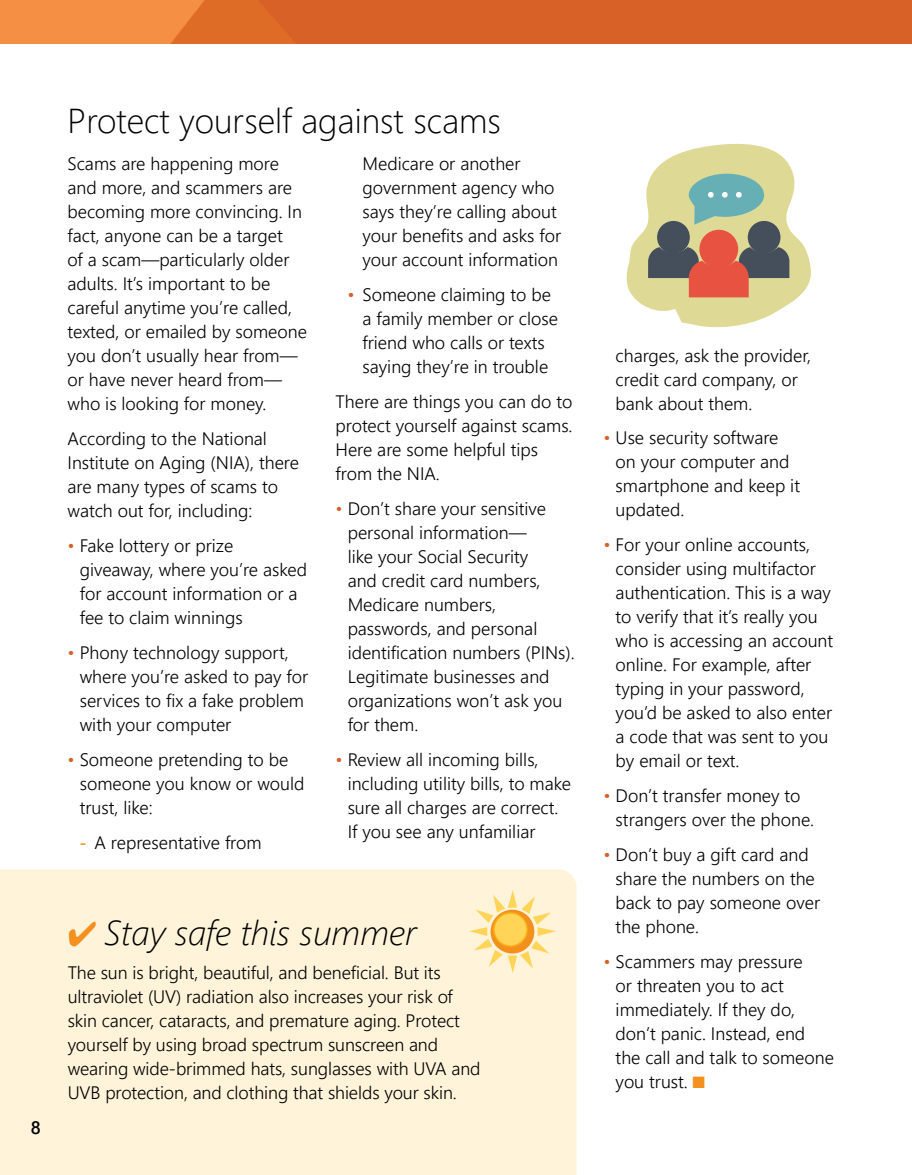
<style>
.page{position:relative;width:912px;height:1175px;background:#fff}
.page>*{position:absolute;margin:0;border:0;box-sizing:border-box;transform-origin:0 0}
.t1{font:34.5px "Webly Sleek UI Light";color:#000}
.t2{font:italic 34.5px "Webly Sleek UI Light";color:#000}
.t3{font:18px/24px "Webly Sleek UI Semilight";color:#000}
.t4{font:18px "Webly Sleek UI Semibold";color:#000}
.s1{color:#d76127}
.s2{font-family:"Webly Sleek UI Semibold";color:#f4901d}
.s3{color:#f4901d}
</style>
<div class="page">
<img style="left:0;top:0;width:911px;height:44px">
<div style="left:0;top:869px;width:576px;height:305px;background:#fff4da"></div>
<svg style="left:468px;top:890px;width:88px;height:83px;background:#fee3a7"></svg>
<svg style="left:626px;top:143px;width:185px;height:185px"></svg>
<p class="t4" style="left:31px;top:1113px;width:11px">8</p>
<h1 class="t1" style="left:68px;top:95px;width:435px">Protect yourself against scams</h1>
<p class="t3" style="left:362px;top:151px;width:200px">Medicare or another government agency who says they’re calling about your benefits and asks for your account information</p>
<p class="t3" style="left:362px;top:282px;width:197px;text-indent:-15px"><span class="s1">•</span> Someone claiming to be a family member or close friend who calls or texts saying they’re in trouble</p>
<p class="t3" style="left:335px;top:389px;width:238px">There are things you can do to protect yourself against scams.<br>Here are some helpful tips from the NIA.</p>
<p class="t3" style="left:347px;top:496px;width:228px;text-indent:-12px"><span class="s1">•</span> Don’t share your sensitive personal information—<br>like your Social Security<br>and credit card numbers,<br>Medicare numbers, passwords, and personal identification numbers (PINs).<br>Legitimate businesses and organizations won’t ask you for them.</p>
<p class="t3" style="left:347px;top:746px;width:225px;text-indent:-12px"><span class="s1">•</span> Review all incoming bills, including utility bills, to make sure all charges are correct.<br>If you see any unfamiliar</p>
<p class="t3" style="left:68px;top:151px;width:241px">Scams are happening more and more, and scammers are becoming more convincing. In fact, anyone can be a target<br>of a scam—particularly older adults. It’s important to be careful anytime you’re called, texted, or emailed by someone you don’t usually hear from— or have never heard from— who is looking for money.</p>
<p class="t3" style="left:68px;top:426px;width:233px">According to the National<br>Institute on Aging (NIA), there are many types of scams to watch out for, including:</p>
<p class="t3" style="left:80px;top:533px;width:229px;text-indent:-12px"><span class="s1">•</span> Fake lottery or prize giveaway, where you’re asked for account information or a fee to claim winnings</p>
<p class="t3" style="left:80px;top:640px;width:230px;text-indent:-12px"><span class="s1">•</span> Phony technology support, where you’re asked to pay for services to fix a fake problem with your computer</p>
<p class="t3" style="left:80px;top:746px;width:226px;text-indent:-12px"><span class="s1">•</span> Someone pretending to be someone you know or would trust, like:</p>
<p class="t3" style="left:80px;top:829px;width:183px"><span class="s2">-</span> A representative from</p>
<h1 class="t2" style="left:68px;top:908px;width:350px"><span class="s3">✔</span> Stay safe this summer</h1>
<p class="t3" style="left:68px;top:960px;width:414px">The sun is bright, beautiful, and beneficial. But its ultraviolet (UV) radiation also increases your risk of skin cancer, cataracts, and premature aging. Protect yourself by using broad spectrum sunscreen and wearing wide-brimmed hats, sunglasses with UVA and UVB protection, and clothing that shields your skin.</p>
<p class="t3" style="left:615px;top:342px;width:197px">charges, ask the provider, credit card company, or bank about them.</p>
<p class="t3" style="left:615px;top:425px;width:186px;text-indent:-12px"><span class="s1">•</span> Use security software on your computer and smartphone and keep it updated.</p>
<p class="t3" style="left:615px;top:532px;width:219px;text-indent:-12px"><span class="s1">•</span> For your online accounts, consider using multifactor authentication. This is a way to verify that it’s really you who is accessing an account online. For example, after typing in your password, you’d be asked to also enter a code that was sent to you by email or text.</p>
<p class="t3" style="left:615px;top:783px;width:200px;text-indent:-12px"><span class="s1">•</span> Don’t transfer money to strangers over the phone.</p>
<p class="t3" style="left:615px;top:841px;width:206px;text-indent:-12px"><span class="s1">•</span> Don’t buy a gift card and share the numbers on the back to pay someone over the phone.</p>
<p class="t3" style="left:615px;top:948px;width:220px;text-indent:-12px"><span class="s1">•</span> Scammers may pressure<br>or threaten you to act immediately. If they do, don’t panic. Instead, end the call and talk to someone you trust. <span class="s3">■</span></p>
</div>
